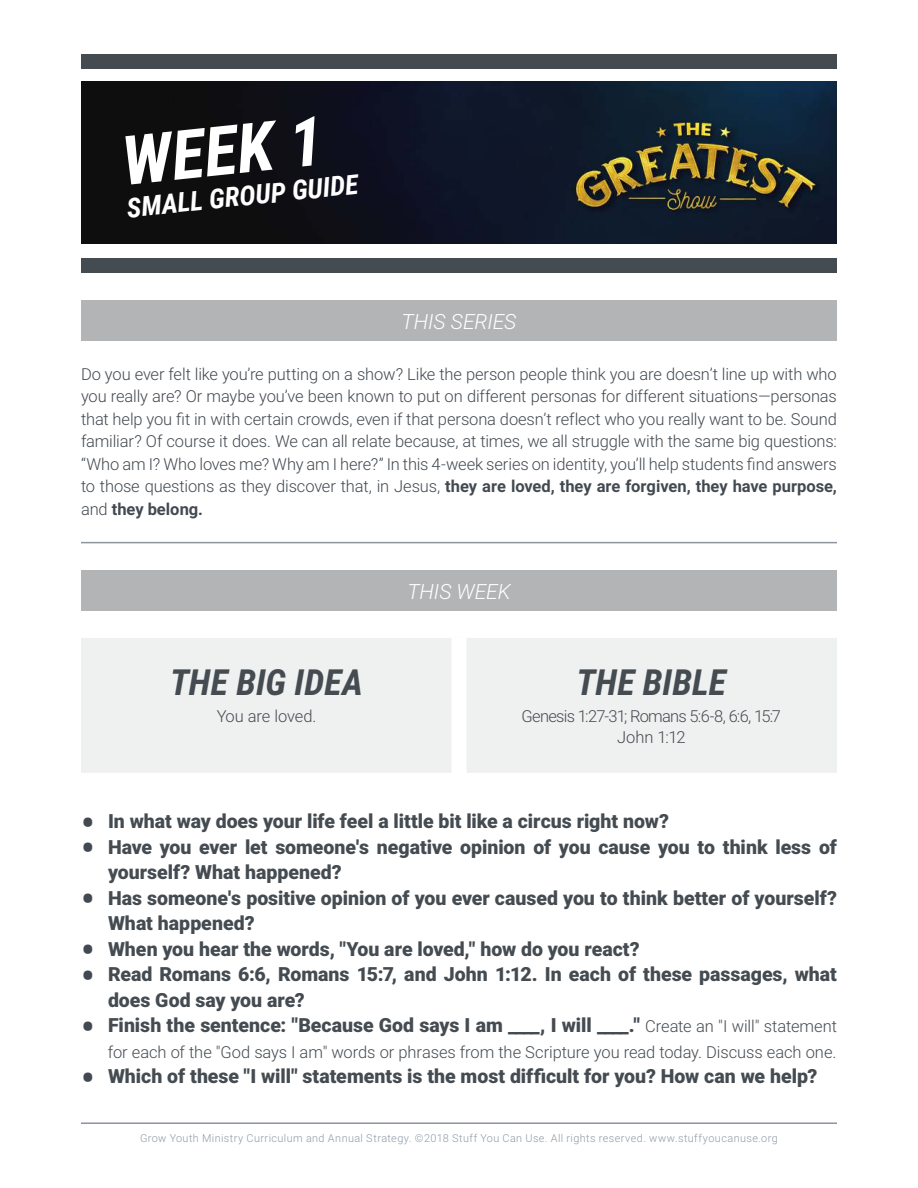
<style>
.page{position:relative;width:918px;height:1188px;background:#fff}
.page>*{position:absolute;margin:0;border:0;box-sizing:border-box;transform-origin:0 0}
.t1{font:italic 700 68.25px "Roboto Condensed";color:#fff}
.t2{font:italic 700 36px "Roboto Condensed";color:#444b51}
.t3{font:italic 700 27.3px "Roboto Condensed";color:#fff}
.t4{font:italic 300 21px "Roboto";letter-spacing:-.005em;color:#fff}
.t5{font:900 19.5px/25.5px "Roboto";color:#444b51}
.t6{font:300 16.5px/22.5px "Roboto";letter-spacing:-.01em;color:#424950;text-align:justify}
.t7{font:300 16.5px "Roboto";letter-spacing:-.005em;color:#444b51}
.t8{font:300 16.5px/21px "Roboto";letter-spacing:-.045em;color:#444b51;text-align:center}
.t9{font:300 10.8px "Roboto";letter-spacing:.04em;color:#8f99a6}
.s1{font-weight:700}
.s2{font-weight:700;font-size:37.5px;color:#424950}
.s3{font-weight:300;font-size:16.5px}
</style>
<div class="page">
<img style="left:81px;top:82px;width:756px;height:162px">
<hr style="left:81px;top:1122px;width:756px;height:2px;background:#8c949e">
<div style="left:81px;top:258px;width:756px;height:15px;background:#444b51"></div>
<div style="left:81px;top:54px;width:756px;height:15px;background:#444b51"></div>
<div style="left:81px;top:300px;width:756px;height:40px;background:#b2b4b6"></div>
<div style="left:81px;top:570px;width:756px;height:41px;background:#b2b4b6"></div>
<hr style="left:81px;top:542px;width:756px;height:1px;background:#8c949e">
<div style="left:81px;top:638px;width:756px;height:135px;background:#eff0f0"></div>
<div style="left:452px;top:638px;width:15px;height:135px;background:#fff"></div>
<h1 class="t1" style="left:118px;top:122px;width:204px;rotate:-6deg">WEEK 1</h1>
<h3 class="t3" style="left:125px;top:193px;width:234px;rotate:-6deg">SMALL GROUP GUIDE</h3>
<p class="t4" style="left:402px;top:309px;width:116px">THIS SERIES</p>
<p class="t6" style="left:81px;top:364px;width:758px">Do you ever felt like you’re putting on a show? Like the person people think you are doesn’t line up with who you really are? Or maybe you’ve been known to put on different personas for different situations—personas that help you fit in with certain crowds, even if that persona doesn’t reflect who you really want to be. Sound familiar? Of course it does. We can all relate because, at times, we all struggle with the same big questions: “Who am I? Who loves me? Why am I here?” In this 4-week series on identity, you’ll help students find answers to those questions as they discover that, in Jesus, <span class="s1">they are loved, they are forgiven, they have purpose, </span>and <span class="s1">they belong.</span></p>
<h2 class="t2" style="left:170px;top:661px;width:195px">THE BIG IDEA</h2>
<p class="t7" style="left:217px;top:710px;width:101px">You are loved.</p>
<p class="t4" style="left:407px;top:579px;width:105px">THIS WEEK</p>
<h2 class="t2" style="left:577px;top:661px;width:151px">THE BIBLE</h2>
<p class="t8" style="left:522px;top:705px;width:261px">Genesis 1:27-31; Romans 5:6-8, 6:6, 15:7<br>John 1:12</p>
<p class="t5" style="left:81px;top:810px;width:590px"><span class="s2">•</span> In what way does your life feel a little bit like a circus right now?</p>
<p class="t5" style="left:108px;top:836px;width:730px;text-indent:-27px"><span class="s2">•</span> Have you ever let someone's negative opinion of you cause you to think less of yourself? What happened?</p>
<p class="t5" style="left:108px;top:887px;width:731px;text-indent:-27px"><span class="s2">•</span> Has someone's positive opinion of you ever caused you to think better of yourself?<br>What happened?</p>
<p class="t5" style="left:81px;top:938px;width:560px"><span class="s2">•</span> When you hear the words, "You are loved," how do you react?</p>
<p class="t5" style="left:108px;top:963px;width:730px;text-indent:-27px"><span class="s2">•</span> Read Romans 6:6, Romans 15:7, and John 1:12. In each of these passages, what does God say you are?</p>
<p class="t5" style="left:81px;top:1014px;width:757px"><span class="s2">•</span> Finish the sentence: "Because God says I am ____, I will ____." <span class="s3">Create an "I will" statement</span></p>
<p class="t7" style="left:108px;top:1045px;width:730px">for each of the "God says I am" words or phrases from the Scripture you read today. Discuss each one.</p>
<p class="t5" style="left:81px;top:1063px;width:738px"><span class="s2">•</span> Which of these "I will" statements is the most difficult for you? How can we help?</p>
<p class="t9" style="left:140px;top:1134px;width:639px">Grow Youth Ministry Curriculum and Annual Strategy. ©2018 Stuff You Can Use. All rights reserved. www.stuffyoucanuse.org</p>
</div>
